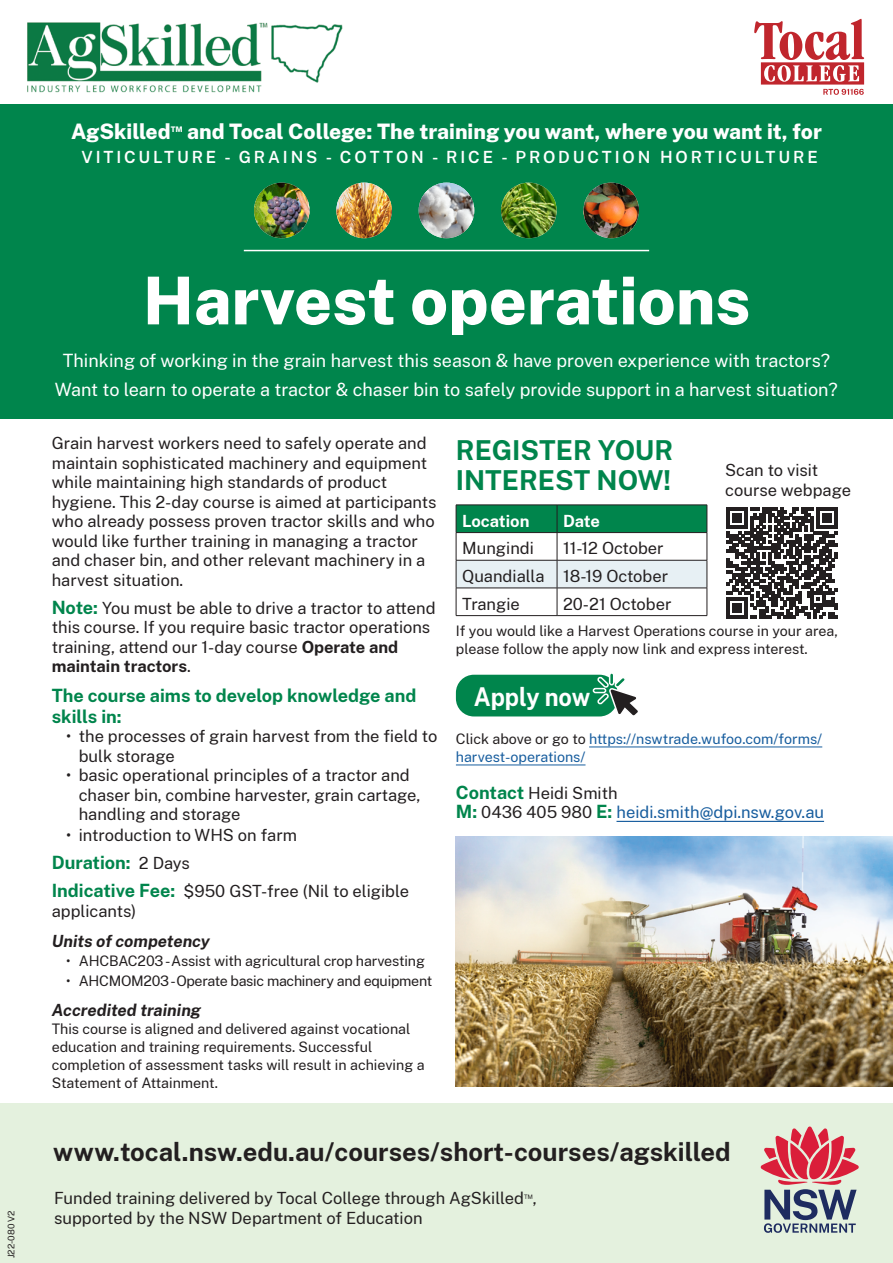
<style>
.page{position:relative;width:893px;height:1263px;background:#fff}
.page>*{position:absolute;margin:0;border:0;box-sizing:border-box;transform-origin:0 0}
.t1{font:800 66px "Public Sans";color:#fff}
.t2{font:700 27px/30px "Public Sans";color:#00854c}
.Body_space{font:700 25.5px "Public Sans";color:#231f20}
.t3{font:700 25.5px "Public Sans";color:#fff;scale:.92 1}
.t4{font:800 21px "Public Sans";color:#fff}
.Body_large{font:18px "Public Sans";color:#fff}
.H2_small{font:700 18px/21px "Public Sans";color:#00854c}
.Body_space-2{font:700 18px "Public Sans";color:#00854c}
.Body_space-3{font:16.5px/19.5px "Public Sans";color:#231f20}
.Bullets{font:16.5px/19.5px "Public Sans";color:#231f20}
.Body_no_space{font:16.5px/19.5px "Public Sans";color:#231f20}
.t5{font:600 16.5px "Public Sans";letter-spacing:.175em;color:#fff}
.Body_no_space-2{font:16.5px "Public Sans";color:#175d9e}
.t6{font:italic 700 16.5px "Public Sans";color:#231f20}
.Table_header{font:700 16.5px "Public Sans";color:#fff}
.Body_small{font:14.25px/18px "Public Sans";color:#231f20}
.Bullets-2{font:14.25px "Public Sans";letter-spacing:-.02em;color:#231f20}
.Body_small-2{font:14.25px/18px "Public Sans";color:#175d9e}
.Table_body{font:9px "Public Sans";color:#231f20}
.s1{font-weight:700;font-size:18px;color:#00854c}
.s2{font-weight:700}
.s3{font-weight:400;font-size:16.5px;color:#231f20}
.s4{color:#231f20}
.s5{font-weight:700;font-size:18px;color:#fff}
</style>
<div class="page">
<div style="left:0;top:104px;width:893px;height:315px;background:#00854c"></div>
<hr style="left:589px;top:746px;width:233px;height:1px;background:#175d9e">
<hr style="left:456px;top:764px;width:129px;height:1px;background:#175d9e">
<hr style="left:616px;top:821px;width:208px;height:1px;background:#175d9e">
<svg style="left:456px;top:505px;width:252px;height:110px"></svg>
<hr style="left:456px;top:615px;width:101px;height:1px;background:#231f20">
<hr style="left:557px;top:615px;width:150px;height:1px;background:#231f20">
<div style="left:456px;top:675px;width:161px;height:41px;background:#00854c;border-radius:18px"></div>
<div style="left:609px;top:672px;width:5px;height:13px;border:2px solid #fff;border-radius:2px"></div>
<svg style="left:593px;top:675px;width:45px;height:42px"></svg>
<div style="left:593px;top:688px;width:13px;height:5px;border:2px solid #fff;border-radius:2px"></div>
<hr style="left:244px;top:250px;width:405px;height:1px;background:#fff">
<img style="left:27px;top:22px;width:316px;height:71px">
<svg style="left:754px;top:19px;width:110px;height:76px"></svg>
<img style="left:254px;top:183px;width:56px;height:55px;border-radius:28px">
<img style="left:336px;top:183px;width:56px;height:55px;border-radius:28px">
<img style="left:419px;top:183px;width:55px;height:55px;border-radius:28px">
<img style="left:501px;top:183px;width:56px;height:55px;border-radius:28px">
<img style="left:583px;top:183px;width:56px;height:55px;border-radius:28px">
<div style="left:0;top:1103px;width:893px;height:160px;background:#e4f1de"></div>
<svg style="left:761px;top:1126px;width:98px;height:107px"></svg>
<img style="left:456px;top:837px;width:437px;height:250px">
<svg style="left:727px;top:507px;width:111px;height:111px"></svg>
<p class="t4" style="left:71px;top:115px;width:752px">AgSkilled<sup>™</sup> and Tocal College: The training you want, where you want it, for</p>
<p class="t5" style="left:81px;top:145px;width:738px">VITICULTURE - GRAINS - COTTON - RICE - PRODUCTION HORTICULTURE</p>
<p class="Table_body" style="left:5px;top:1258px;width:49px;rotate:-90deg">J22-080 V2</p>
<h1 class="t1" style="left:143px;top:251px;width:609px">Harvest operations</h1>
<p class="Body_large" style="left:63px;top:347px;width:769px">Thinking of working in the grain harvest this season &amp; have proven experience with tractors?</p>
<p class="Body_large" style="left:55px;top:377px;width:785px">Want to learn to operate a tractor &amp; chaser bin to safely provide support in a harvest situation?</p>
<p class="Body_space-3" style="left:52px;top:433px;width:386px">Grain harvest workers need to safely operate and maintain sophisticated machinery and equipment while maintaining high standards of product hygiene. This 2-day course is aimed at participants who already possess proven tractor skills and who would like further training in managing a tractor and chaser bin, and other relevant machinery in a harvest situation.</p>
<p class="Body_space-3" style="left:52px;top:597px;width:385px"><span class="s1">Note:</span> You must be able to drive a tractor to attend this course. If you require basic tractor operations training, attend our 1-day course <span class="s2">Operate and maintain tractors</span>.</p>
<p class="H2_small" style="left:52px;top:684px;width:366px">The course aims to develop knowledge and skills in:</p>
<p class="Bullets" style="left:79px;top:726px;width:360px;text-indent:-13px">• the processes of grain harvest from the field to bulk storage</p>
<p class="Bullets" style="left:79px;top:765px;width:343px;text-indent:-13px">• basic operational principles of a tractor and chaser bin, combine harvester, grain cartage, handling and storage</p>
<p class="Bullets" style="left:66px;top:825px;width:233px">• introduction to WHS on farm</p>
<p class="Body_space-2" style="left:52px;top:850px;width:140px">Duration: <span class="s3">2 Days</span></p>
<p class="Body_space-3" style="left:52px;top:881px;width:359px"><span class="s1">Indicative Fee:</span> $950 GST-free (Nil to eligible applicants)</p>
<h3 class="t6" style="left:52px;top:929px;width:160px">Units of competency</h3>
<p class="Bullets-2" style="left:66px;top:951px;width:360px">• AHCBAC203 -Assist with agricultural crop harvesting</p>
<p class="Bullets-2" style="left:66px;top:971px;width:368px">• AHCMOM203 -Operate basic machinery and equipment</p>
<h3 class="t6" style="left:52px;top:998px;width:151px">Accredited training</h3>
<p class="Body_small" style="left:52px;top:1019px;width:374px">This course is aligned and delivered against vocational education and training requirements. Successful completion of assessment tasks will result in achieving a Statement of Attainment.</p>
<h2 class="t2" style="left:456px;top:434px;width:219px">REGISTER YOUR<br>INTEREST NOW!</h2>
<p class="Table_header" style="left:462px;top:508px;width:69px">Location</p>
<p class="Table_header" style="left:563px;top:508px;width:39px">Date</p>
<p class="Body_no_space" style="left:462px;top:538px;width:73px">Mungindi</p>
<p class="Body_no_space" style="left:563px;top:538px;width:102px">11-12 October</p>
<p class="Body_no_space" style="left:462px;top:565px;width:84px">Quandialla</p>
<p class="Body_no_space" style="left:563px;top:565px;width:107px">18-19 October</p>
<p class="Body_no_space" style="left:462px;top:593px;width:59px">Trangie</p>
<p class="Body_no_space" style="left:563px;top:593px;width:110px">20-21 October</p>
<p class="Body_small" style="left:456px;top:621px;width:383px">If you would like a Harvest Operations course in your area, please follow the apply now link and express interest.</p>
<h2 class="t3" style="left:474px;top:678px;width:128px">Apply now</h2>
<p class="Body_small-2" style="left:456px;top:729px;width:368px"><span class="s4">Click above or go to</span> https://nswtrade.wufoo.com/forms/ harvest-operations/</p>
<p class="Body_space-3" style="left:456px;top:782px;width:163px"><span class="s5">Contact</span> Heidi Smith</p>
<p class="Body_no_space-2" style="left:456px;top:801px;width:370px"><span class="s1">M:</span> <span class="s4">0436 405 980</span> <span class="s1">E:</span> heidi.smith@dpi.nsw.gov.au</p>
<p class="Body_space-3" style="left:725px;top:460px;width:127px">Scan to visit course webpage</p>
<p class="Body_space" style="left:53px;top:1133px;width:679px">www.tocal.nsw.edu.au/courses/short-courses/agskilled</p>
<p class="Body_no_space" style="left:54px;top:1188px;width:484px">Funded training delivered by Tocal College through AgSkilled<sup>™</sup>, supported by the NSW Department of Education</p>
</div>
